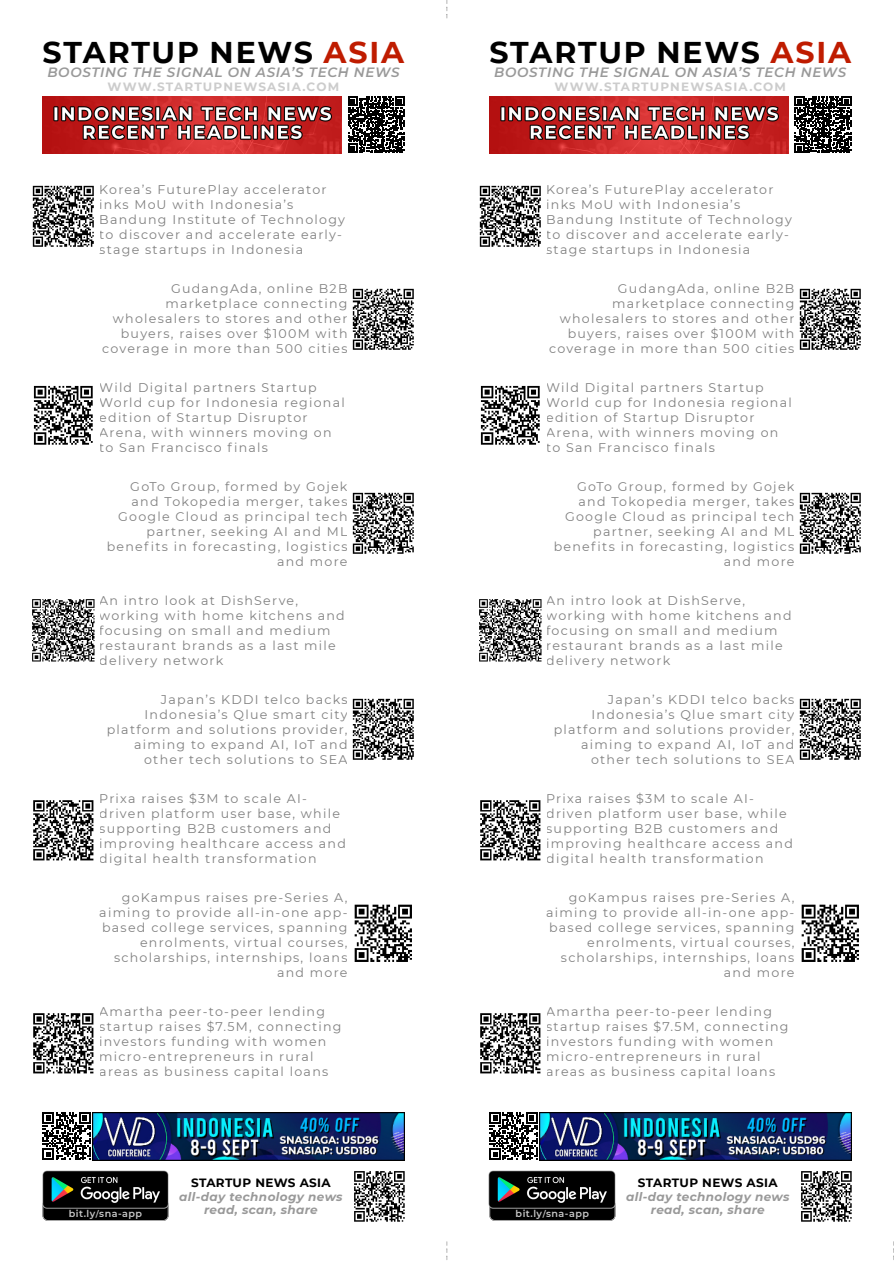
<style>
.page{position:relative;width:894px;height:1263px;background:#fff}
.page>*{position:absolute;margin:0;border:0;box-sizing:border-box;transform-origin:0 0}
.t1{font:700 30px "Montserrat";letter-spacing:.06em;color:#000}
.t2{font:italic 600 13.5px "Montserrat";letter-spacing:.05em;color:#999}
.t3{font:12.6px/15px "Montserrat";letter-spacing:.1em;color:#808080}
.t4{font:italic 700 12px/13.5px "Montserrat";letter-spacing:.03em;color:#999;text-align:center}
.t5{font:700 12px "Montserrat";letter-spacing:.1em;color:#ccc}
.t6{font:700 12px "Montserrat";letter-spacing:.025em;color:#000}
.t7{font:600 9.6px "Montserrat";letter-spacing:.05em;color:rgb(255 255 255/.8)}
.s1{color:#bf1c00}
.s2{font-size:8.25px}
</style>
<div class="page">
<img style="left:489px;top:96px;width:299px;height:57px">
<img style="left:43px;top:96px;width:299px;height:57px">
<svg style="left:43px;top:1218px;width:125px;height:3px"></svg>
<svg style="left:490px;top:1218px;width:125px;height:3px"></svg>
<img style="left:354px;top:1171px;width:51px;height:51px">
<img style="left:801px;top:1171px;width:51px;height:51px">
<svg style="left:446px;top:0;width:1px;height:19px"></svg>
<svg style="left:446px;top:1242px;width:1px;height:18px"></svg>
<svg style="left:893px;top:1242px;width:1px;height:18px"></svg>
<img style="left:42px;top:1170px;width:127px;height:48px">
<img style="left:488px;top:1170px;width:128px;height:48px">
<img style="left:54px;top:106px;width:277px;height:34px">
<img style="left:500px;top:106px;width:278px;height:34px">
<img style="left:92px;top:1112px;width:312px;height:48px">
<img style="left:539px;top:1112px;width:311px;height:48px">
<svg style="left:43px;top:1112px;width:47px;height:48px"></svg>
<svg style="left:489px;top:1112px;width:48px;height:48px"></svg>
<svg style="left:348px;top:96px;width:56px;height:57px"></svg>
<svg style="left:794px;top:96px;width:57px;height:57px"></svg>
<img style="left:32px;top:185px;width:62px;height:62px">
<img style="left:479px;top:185px;width:62px;height:62px">
<img style="left:352px;top:288px;width:62px;height:62px">
<img style="left:799px;top:288px;width:62px;height:62px">
<img style="left:33px;top:385px;width:60px;height:60px">
<img style="left:480px;top:385px;width:60px;height:60px">
<img style="left:352px;top:492px;width:62px;height:62px">
<img style="left:799px;top:492px;width:62px;height:62px">
<img style="left:32px;top:599px;width:63px;height:63px">
<img style="left:479px;top:599px;width:63px;height:63px">
<img style="left:352px;top:698px;width:62px;height:62px">
<img style="left:799px;top:698px;width:62px;height:62px">
<img style="left:33px;top:800px;width:61px;height:61px">
<img style="left:480px;top:800px;width:61px;height:61px">
<img style="left:354px;top:904px;width:58px;height:58px">
<img style="left:801px;top:904px;width:58px;height:58px">
<img style="left:33px;top:1013px;width:61px;height:61px">
<img style="left:480px;top:1013px;width:61px;height:61px">
<h1 class="t1" style="left:43px;top:34px;width:363px">STARTUP NEWS <span class="s1">ASIA</span></h1>
<h1 class="t1" style="left:489px;top:34px;width:363px">STARTUP NEWS <span class="s1">ASIA</span></h1>
<p class="t5" style="left:108px;top:79px;width:233px">WWW.STARTUPNEWSASIA.COM</p>
<p class="t5" style="left:554px;top:79px;width:233px">WWW.STARTUPNEWSASIA.COM</p>
<p class="t2" style="left:47px;top:64px;width:353px">BOOSTING THE SIGNAL ON ASIA’S TECH NEWS</p>
<p class="t2" style="left:494px;top:64px;width:353px">BOOSTING THE SIGNAL ON ASIA’S TECH NEWS</p>
<p class="t3" style="left:99px;top:181px;width:247px">Korea’s FuturePlay accelerator inks MoU with Indonesia’s<br>Bandung Institute of Technology to discover and accelerate early&shy;stage startups in Indonesia</p>
<p class="t3" style="left:102px;top:280px;width:247px;text-align:right">GudangAda, online B2B marketplace connecting wholesalers to stores and other buyers, raises over $100M with coverage in more than 500 cities</p>
<p class="t3" style="left:99px;top:379px;width:247px">Wild Digital partners Startup<br>World cup for Indonesia regional edition of Startup Disruptor<br>Arena, with winners moving on to San Francisco finals</p>
<p class="t3" style="left:107px;top:478px;width:242px;text-align:right">GoTo Group, formed by Gojek and Tokopedia merger, takes<br>Google Cloud as principal tech partner, seeking AI and ML benefits in forecasting, logistics and more</p>
<p class="t3" style="left:99px;top:592px;width:247px">An intro look at DishServe, working with home kitchens and focusing on small and medium restaurant brands as a last mile delivery network</p>
<p class="t3" style="left:107px;top:691px;width:242px;text-align:right">Japan’s KDDI telco backs<br>Indonesia’s Qlue smart city platform and solutions provider, aiming to expand AI, IoT and other tech solutions to SEA</p>
<p class="t3" style="left:99px;top:790px;width:248px">Prixa raises $3M to scale AI&shy;driven platform user base, while supporting B2B customers and improving healthcare access and digital health transformation</p>
<p class="t3" style="left:99px;top:889px;width:250px;text-align:right">goKampus raises pre-Series A, aiming to provide all-in-one app&shy;based college services, spanning enrolments, virtual courses, scholarships, internships, loans and more</p>
<p class="t3" style="left:99px;top:1003px;width:244px">Amartha peer-to-peer lending startup raises $7.5M, connecting investors funding with women micro-entrepreneurs in rural areas as business capital loans</p>
<p class="t3" style="left:546px;top:181px;width:247px">Korea’s FuturePlay accelerator inks MoU with Indonesia’s<br>Bandung Institute of Technology to discover and accelerate early&shy;stage startups in Indonesia</p>
<p class="t3" style="left:549px;top:280px;width:247px;text-align:right">GudangAda, online B2B marketplace connecting wholesalers to stores and other buyers, raises over $100M with coverage in more than 500 cities</p>
<p class="t3" style="left:546px;top:379px;width:247px">Wild Digital partners Startup<br>World cup for Indonesia regional edition of Startup Disruptor<br>Arena, with winners moving on to San Francisco finals</p>
<p class="t3" style="left:553px;top:478px;width:242px;text-align:right">GoTo Group, formed by Gojek and Tokopedia merger, takes<br>Google Cloud as principal tech partner, seeking AI and ML benefits in forecasting, logistics and more</p>
<p class="t3" style="left:546px;top:592px;width:247px">An intro look at DishServe, working with home kitchens and focusing on small and medium restaurant brands as a last mile delivery network</p>
<p class="t3" style="left:553px;top:691px;width:242px;text-align:right">Japan’s KDDI telco backs<br>Indonesia’s Qlue smart city platform and solutions provider, aiming to expand AI, IoT and other tech solutions to SEA</p>
<p class="t3" style="left:546px;top:790px;width:248px">Prixa raises $3M to scale AI&shy;driven platform user base, while supporting B2B customers and improving healthcare access and digital health transformation</p>
<p class="t3" style="left:546px;top:889px;width:250px;text-align:right">goKampus raises pre-Series A, aiming to provide all-in-one app&shy;based college services, spanning enrolments, virtual courses, scholarships, internships, loans and more</p>
<p class="t3" style="left:546px;top:1003px;width:244px">Amartha peer-to-peer lending startup raises $7.5M, connecting investors funding with women micro-entrepreneurs in rural areas as business capital loans</p>
<p class="t6" style="left:191px;top:1175px;width:141px">STARTUP NEWS ASIA</p>
<p class="t4" style="left:179px;top:1189px;width:165px">all-day technology news read, scan, share</p>
<p class="t7" style="left:69px;top:1208px;width:75px">bit.ly<span class="s2">/</span>sna-app</p>
<p class="t7" style="left:515px;top:1208px;width:75px">bit.ly<span class="s2">/</span>sna-app</p>
<p class="t6" style="left:637px;top:1175px;width:141px">STARTUP NEWS ASIA</p>
<p class="t4" style="left:626px;top:1189px;width:165px">all-day technology news read, scan, share</p>
</div>
